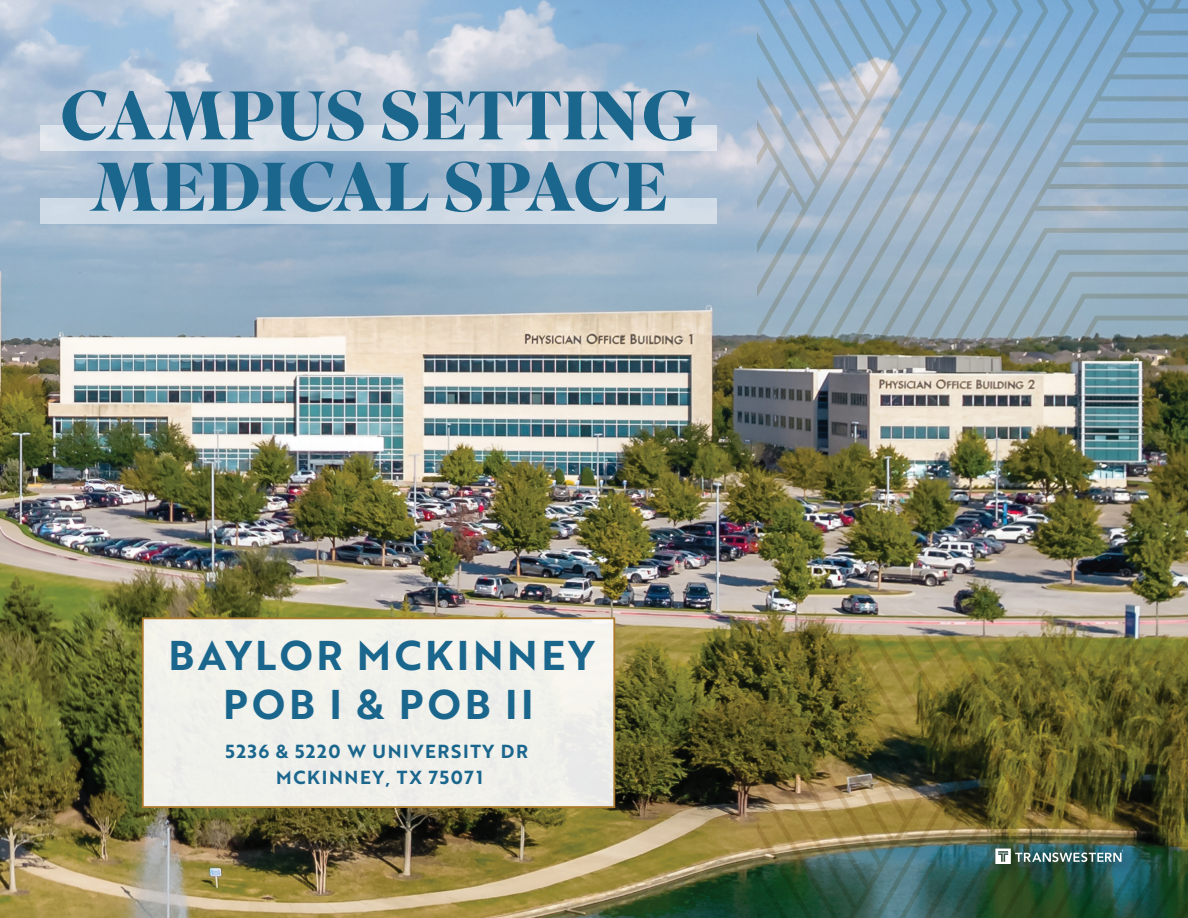
<style>
.page{position:relative;width:1188px;height:918px;background:#fff}
.page>*{position:absolute;margin:0;border:0;box-sizing:border-box;transform-origin:0 0}
.t1{font:700 68.4px/71.2px "Superior Title";letter-spacing:.005em;color:#1a668d;text-align:center}
.t2{font:40.5px/48.9px "Brother 1816 Bold";letter-spacing:.09em;color:#1a668d;text-align:center}
.t3{font:18.45px/26px "Brother 1816 Bold";letter-spacing:.09em;color:#1a668d;text-align:center}
</style>
<div class="page">
<img style="left:0;top:0;width:1188px;height:918px">
<svg style="left:758px;top:0;width:430px;height:344px;background:#94afc3"></svg>
<img style="left:758px;top:634px;width:430px;height:284px">
<div style="left:40px;top:125px;width:677px;height:26px;background:#d7e0e9"></div>
<div style="left:40px;top:198px;width:677px;height:26px;background:#cdd9e5"></div>
<div style="left:143px;top:618px;width:471px;height:189px;background:#f1f1eb"></div>
<div style="left:142px;top:617px;width:473px;height:191px;border:2px solid #ac7a2b"></div>
<div style="left:984px;top:837px;width:158px;height:48px;background:#231f20;opacity:.3"></div>
<svg style="left:995px;top:849px;width:127px;height:15px"></svg>
<h1 class="t1" style="left:60px;top:83px;width:638px">CAMPUS SETTING<br>MEDICAL SPACE</h1>
<h2 class="t2" style="left:168px;top:630px;width:427px">BAYLOR MCKINNEY<br>POB I &amp; POB II</h2>
<p class="t3" style="left:225px;top:738px;width:304px">5236 &amp; 5220 W UNIVERSITY DR<br>MCKINNEY, TX 75071</p>
</div>
